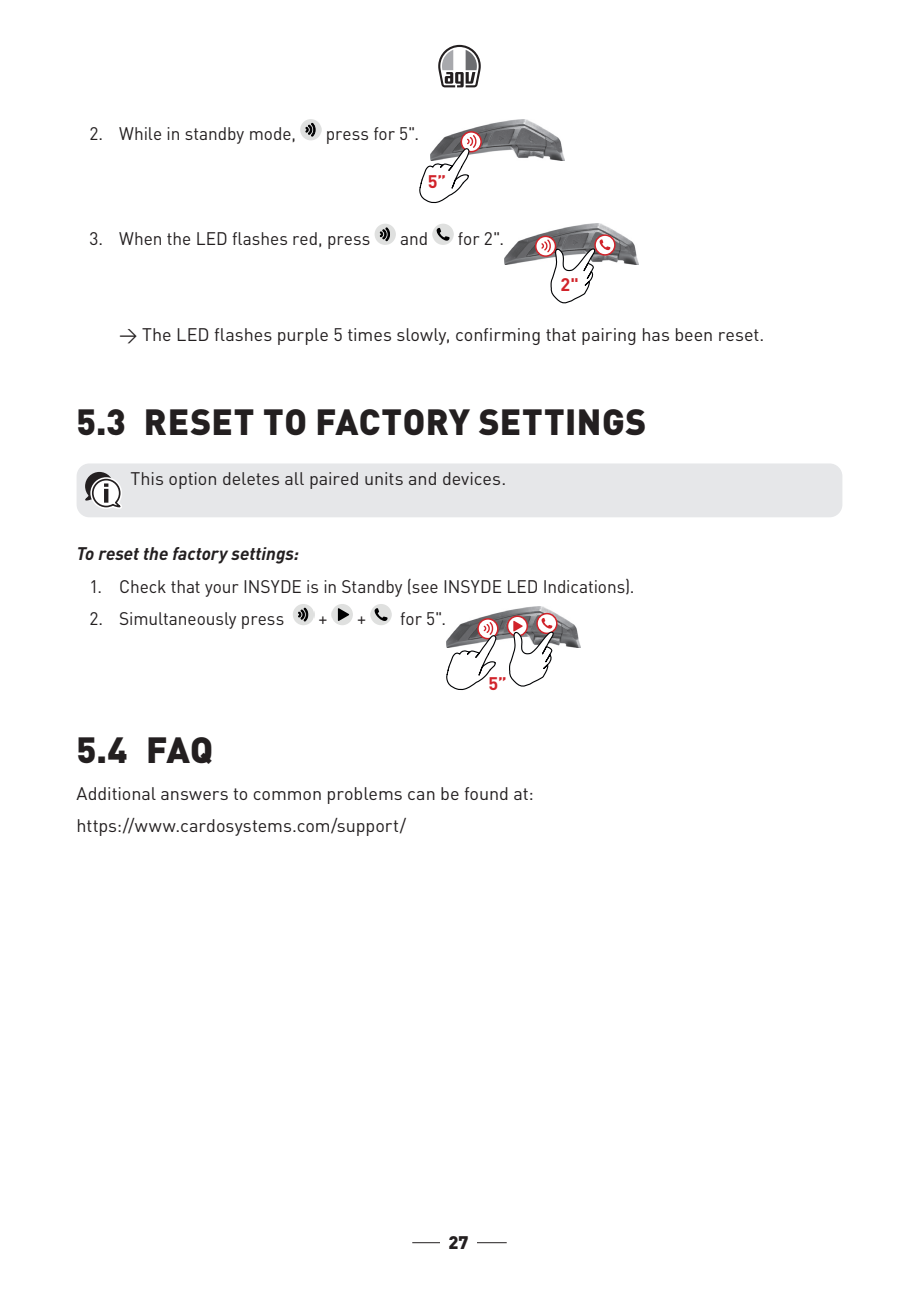
<style>
.page{position:relative;width:919px;height:1289px;background:#fff}
.page>*{position:absolute;margin:0;border:0;box-sizing:border-box;transform-origin:0 0}
.Titolo_sezione_24_pt{font:900 36px "DIN Pro";letter-spacing:.015em;color:#231f20}
.Nessuna_spaziatura{font:18px "DIN Pro";letter-spacing:-.005em;color:#231f20;scale:.96 1}
.Nessuna_spaziatura-2{font:18px "DIN Pro";letter-spacing:-.005em;color:#231f20}
._7_Attenzione{font:18px "DIN Pro";letter-spacing:-.005em;color:#231f20}
.Titolo_operazione_12{font:italic 700 18px "DIN Pro";color:#231f20}
.t1{font:700 18px "DIN Pro";color:#d1232a}
.t2{font:900 18px "DIN Pro";color:#231f20}
</style>
<div class="page">
<hr style="left:412px;top:1242px;width:94px;height:1px;background:#231f20">
<div style="left:440px;top:1236px;width:36px;height:12px;background:#fff"></div>
<svg style="left:438px;top:45px;width:42px;height:42px"></svg>
<div style="left:77px;top:463px;width:765px;height:54px;background:#e6e7e9;border-radius:13px"></div>
<div style="left:300px;top:119px;width:21px;height:21px;background:#dfe0df;border-radius:50%"></div>
<svg style="left:305px;top:122px;width:11px;height:15px"></svg>
<img style="left:450px;top:119px;width:114px;height:41px">
<svg style="left:461px;top:132px;width:20px;height:20px"></svg>
<div style="left:460px;top:131px;width:22px;height:21px;border:2px solid #d1232a;border-radius:50%"></div>
<svg style="left:419px;top:135px;width:57px;height:69px"></svg>
<div style="left:374px;top:224px;width:22px;height:21px;background:#dfe0df;border-radius:50%"></div>
<svg style="left:379px;top:227px;width:11px;height:14px"></svg>
<div style="left:432px;top:224px;width:21px;height:21px;background:#dfe0df;border-radius:50%"></div>
<svg style="left:432px;top:224px;width:18px;height:21px"></svg>
<img style="left:504px;top:224px;width:134px;height:40px">
<svg style="left:535px;top:236px;width:20px;height:20px"></svg>
<div style="left:535px;top:235px;width:21px;height:22px;border:2px solid #d1232a;border-radius:50%"></div>
<svg style="left:595px;top:235px;width:19px;height:20px"></svg>
<div style="left:594px;top:234px;width:21px;height:22px;border:2px solid #d1232a;border-radius:50%"></div>
<svg style="left:541px;top:239px;width:69px;height:65px"></svg>
<svg style="left:85px;top:472px;width:37px;height:37px"></svg>
<div style="left:293px;top:604px;width:21px;height:21px;background:#dfe0df;border-radius:50%"></div>
<svg style="left:298px;top:607px;width:10px;height:14px"></svg>
<svg style="left:331px;top:604px;width:22px;height:21px"></svg>
<svg style="left:338px;top:604px;width:15px;height:21px"></svg>
<div style="left:370px;top:604px;width:21px;height:21px;background:#dfe0df;border-radius:50%"></div>
<svg style="left:370px;top:604px;width:18px;height:21px"></svg>
<img style="left:466px;top:606px;width:114px;height:41px">
<svg style="left:537px;top:613px;width:19px;height:20px"></svg>
<div style="left:536px;top:613px;width:21px;height:21px;border:2px solid #d1232a;border-radius:50%"></div>
<svg style="left:478px;top:619px;width:20px;height:19px"></svg>
<div style="left:477px;top:618px;width:21px;height:21px;border:2px solid #d1232a;border-radius:50%"></div>
<div style="left:506px;top:615px;width:22px;height:21px;border:2px solid #d1232a;border-radius:50%"></div>
<svg style="left:508px;top:617px;width:47px;height:70px"></svg>
<svg style="left:446px;top:622px;width:51px;height:68px"></svg>
<p class="Nessuna_spaziatura" style="left:89px;top:120px;width:217px">2. While in standby mode,</p>
<p class="Nessuna_spaziatura" style="left:326px;top:120px;width:99px">press for 5".</p>
<p class="t1" style="left:427px;top:166px;width:20px">5”</p>
<p class="Nessuna_spaziatura" style="left:89px;top:224px;width:294px">3. When the LED flashes red, press</p>
<p class="Nessuna_spaziatura" style="left:400px;top:224px;width:31px">and</p>
<p class="Nessuna_spaziatura" style="left:458px;top:224px;width:50px">for 2".</p>
<p class="t1" style="left:560px;top:269px;width:20px">2"</p>
<p class="Nessuna_spaziatura-2" style="left:119px;top:320px;width:646px">→ The LED flashes purple 5 times slowly, confirming that pairing has been reset.</p>
<p class="Titolo_sezione_24_pt" style="left:77px;top:391px;width:571px">5.3 RESET TO FACTORY SETTINGS</p>
<p class="_7_Attenzione" style="left:131px;top:464px;width:377px">This option deletes all paired units and devices.</p>
<p class="Titolo_operazione_12" style="left:77px;top:539px;width:224px">To reset the factory settings:</p>
<p class="Nessuna_spaziatura" style="left:89px;top:572px;width:569px">1. Check that your INSYDE is in Standby (see INSYDE LED Indications).</p>
<p class="Nessuna_spaziatura" style="left:89px;top:604px;width:204px">2. Simultaneously press</p>
<p class="Nessuna_spaziatura" style="left:318px;top:604px;width:11px">+</p>
<p class="Nessuna_spaziatura" style="left:357px;top:604px;width:11px">+</p>
<p class="Nessuna_spaziatura" style="left:400px;top:604px;width:49px">for 5".</p>
<p class="t1" style="left:488px;top:668px;width:20px">5”</p>
<p class="Titolo_sezione_24_pt" style="left:77px;top:718px;width:138px">5.4 FAQ</p>
<p class="Nessuna_spaziatura-2" style="left:77px;top:778px;width:458px">Additional answers to common problems can be found at:</p>
<p class="Nessuna_spaziatura-2" style="left:77px;top:811px;width:331px">https://www.cardosystems.com/support/</p>
<p class="t2" style="left:448px;top:1227px;width:22px">27</p>
</div>
